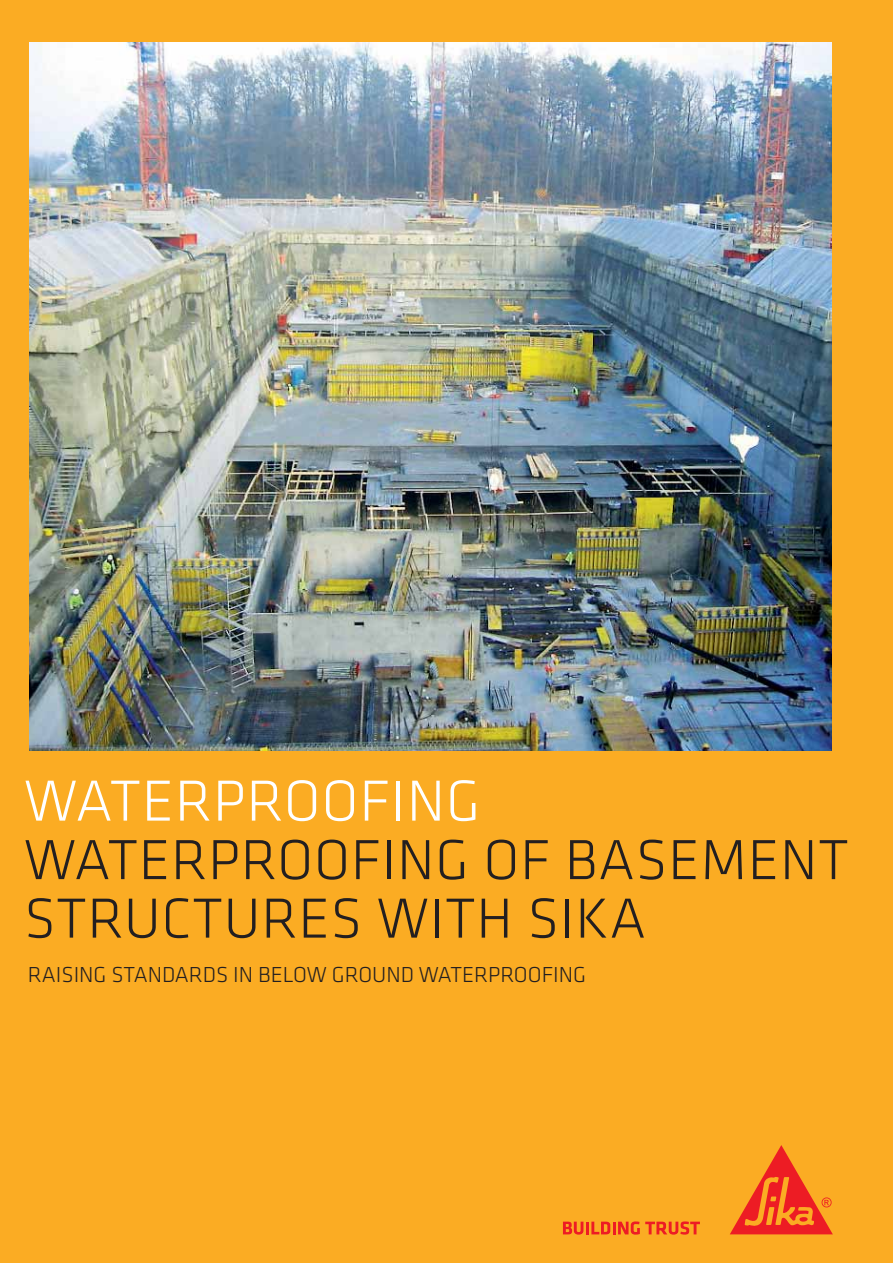
<style>
.page{position:relative;width:893px;height:1263px;background:#fbac23}
.page>*{position:absolute;margin:0;border:0;box-sizing:border-box;transform-origin:0 0}
.t1{font:300 60px "Klavika";letter-spacing:.015em;color:#fff}
.t2{font:300 58.5px/58.5px "Klavika";letter-spacing:.015em;color:#231f20}
.t3{font:300 22.5px "Klavika";color:#231f20}
</style>
<div class="page">
<svg style="left:563px;top:1221px;width:137px;height:14px"></svg>
<svg style="left:730px;top:1145px;width:103px;height:89px"></svg>
<img style="left:29px;top:43px;width:803px;height:707px">
<h1 class="t1" style="left:24px;top:778px;width:458px">WATERPROOFING</h1>
<h2 class="t2" style="left:24px;top:834px;width:826px">WATERPROOFING OF BASEMENT<br>STRUCTURES WITH SIKA</h2>
<p class="t3" style="left:28px;top:966px;width:559px">RAISING STANDARDS IN BELOW GROUND WATERPROOFING</p>
</div>
